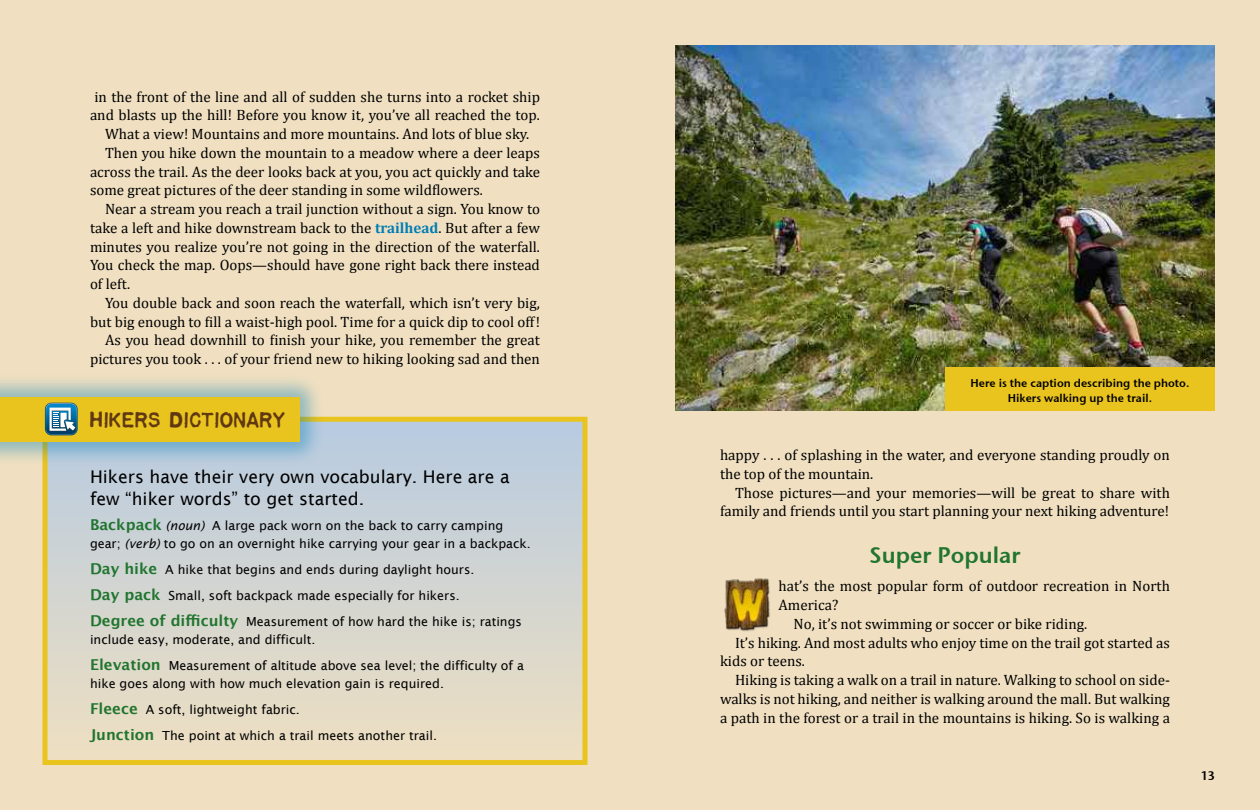
<style>
.page{position:relative;width:1260px;height:810px;background:#f0e0c1}
.page>*{position:absolute;margin:0;border:0;box-sizing:border-box;transform-origin:0 0}
.t1{font:25.88px "CC Rigor Mortis";color:#603913}
.t2{font:22.5px "Stone Sans Sem ITCTT Semi";color:#21752f}
.t3{font:17.5px/22.5px "Lucida Sans";color:#000}
.t4{font:15px/18.8px "Cambria";color:#000}
.t5{font:12.5px/26.2px "Lucida Sans";color:#000}
.t6{font:12.5px "Stone Sans Sem ITCTT Semi";color:#000}
.t7{font:11.25px/15px "Stone Sans Sem ITCTT Semi";color:#000;text-align:center}
.s1{font-weight:700;color:#007db5}
.s2{font-family:"Lucida Grande";font-weight:700;font-size:15px;color:#21752f}
.s3{font-style:italic}
</style>
<div class="page">
<img style="left:724px;top:578px;width:46px;height:53px">
<img style="left:675px;top:45px;width:540px;height:366px">
<div style="left:945px;top:367px;width:270px;height:44px;background:#e9c31e"></div>
<div style="left:45px;top:419px;width:540px;height:343px;background:linear-gradient(to bottom,#b7cbe1,#eedfc1)"></div>
<div style="left:42px;top:417px;width:546px;height:348px;border:5px solid #e9c31e"></div>
<div style="left:0;top:373px;width:324px;height:93px;background:#007db5;opacity:.4"></div>
<div style="left:0;top:397px;width:299px;height:45px;background:#e9c31e"></div>
<svg style="left:45px;top:403px;width:33px;height:32px"></svg>
<svg style="left:46px;top:403px;width:31px;height:32px"></svg>
<p class="t4" style="left:94px;top:87px;width:447px">in the front of the line and all of sudden she turns into a rocket ship</p>
<p class="t4" style="left:90px;top:106px;width:451px">and blasts up the hill! Before you know it, you’ve all reached the top.</p>
<p class="t4" style="left:105px;top:125px;width:426px">What a view! Mountains and more mountains. And lots of blue sky.</p>
<p class="t4" style="left:105px;top:143px;width:436px">Then you hike down the mountain to a meadow where a deer leaps</p>
<p class="t4" style="left:90px;top:162px;width:452px">across the trail. As the deer looks back at you, you act quickly and take</p>
<p class="t4" style="left:90px;top:181px;width:394px">some great pictures of the deer standing in some wildflowers.</p>
<p class="t4" style="left:105px;top:200px;width:436px">Near a stream you reach a trail junction without a sign. You know to</p>
<p class="t4" style="left:90px;top:218px;width:451px">take a left and hike downstream back to the <span class="s1">trailhead</span>. But after a few</p>
<p class="t4" style="left:90px;top:237px;width:451px">minutes you realize you’re not going in the direction of the waterfall.</p>
<p class="t4" style="left:90px;top:256px;width:451px">You check the map. Oops—should have gone right back there instead</p>
<p class="t4" style="left:90px;top:275px;width:42px">of left.</p>
<p class="t4" style="left:105px;top:293px;width:436px">You double back and soon reach the waterfall, which isn’t very big,</p>
<p class="t4" style="left:90px;top:312px;width:452px">but big enough to fill a waist-high pool. Time for a quick dip to cool off!</p>
<p class="t4" style="left:105px;top:331px;width:436px">As you head downhill to finish your hike, you remember the great</p>
<p class="t4" style="left:90px;top:350px;width:452px">pictures you took . . . of your friend new to hiking looking sad and then</p>
<h1 class="t1" style="left:89px;top:409px;width:198px">HIKERS DICTIONARY</h1>
<p class="t3" style="left:90px;top:465px;width:421px">Hikers have their very own vocabulary. Here are a few “hiker words” to get started.</p>
<p class="t5" style="left:90px;top:517px;width:442px;line-height:17.5px"><span class="s2">Backpack</span> <span class="s3">(noun)</span> A large pack worn on the back to carry camping gear; <span class="s3">(verb)</span> to go on an overnight hike carrying your gear in a backpack.</p>
<p class="t5" style="left:90px;top:556px;width:433px"><span class="s2">Day hike</span> A hike that begins and ends during daylight hours.<br><span class="s2">Day pack</span> Small, soft backpack made especially for hikers.<br><span class="s2">Degree of difficulty</span> Measurement of how hard the hike is; ratings</p>
<p class="t5" style="left:90px;top:626px;width:436px">include easy, moderate, and difficult.<br><span class="s2">Elevation</span> Measurement of altitude above sea level; the difficulty of a</p>
<p class="t5" style="left:90px;top:670px;width:356px">hike goes along with how much elevation gain is required.<br><span class="s2">Fleece</span> A soft, lightweight fabric.<br><span class="s2">Junction</span> The point at which a trail meets another trail.</p>
<p class="t7" style="left:970px;top:375px;width:221px">Here is the caption describing the photo.<br>Hikers walking up the trail.</p>
<p class="t4" style="left:720px;top:446px;width:451px">happy . . . of splashing in the water, and everyone standing proudly on the top of the mountain.</p>
<p class="t4" style="left:720px;top:483px;width:452px;text-align:right">Those pictures—and your memories—will be great to share with family and friends until you start planning your next hiking adventure!</p>
<h2 class="t2" style="left:870px;top:537px;width:152px">Super Popular</h2>
<p class="t4" style="left:779px;top:577px;width:393px">hat’s the most popular form of outdoor recreation in North</p>
<p class="t4" style="left:779px;top:596px;width:61px">America?</p>
<p class="t4" style="left:794px;top:614px;width:295px">No, it’s not swimming or soccer or bike riding.</p>
<p class="t4" style="left:735px;top:633px;width:436px">It’s hiking. And most adults who enjoy time on the trail got started as</p>
<p class="t4" style="left:720px;top:652px;width:87px">kids or teens.</p>
<p class="t4" style="left:735px;top:671px;width:436px">Hiking is taking a walk on a trail in nature. Walking to school on side-</p>
<p class="t4" style="left:720px;top:689px;width:451px">walks is not hiking, and neither is walking around the mall. But walking</p>
<p class="t4" style="left:720px;top:708px;width:451px">a path in the forest or a trail in the mountains is hiking. So is walking a</p>
<p class="t6" style="left:1201px;top:765px;width:16px">13</p>
</div>
